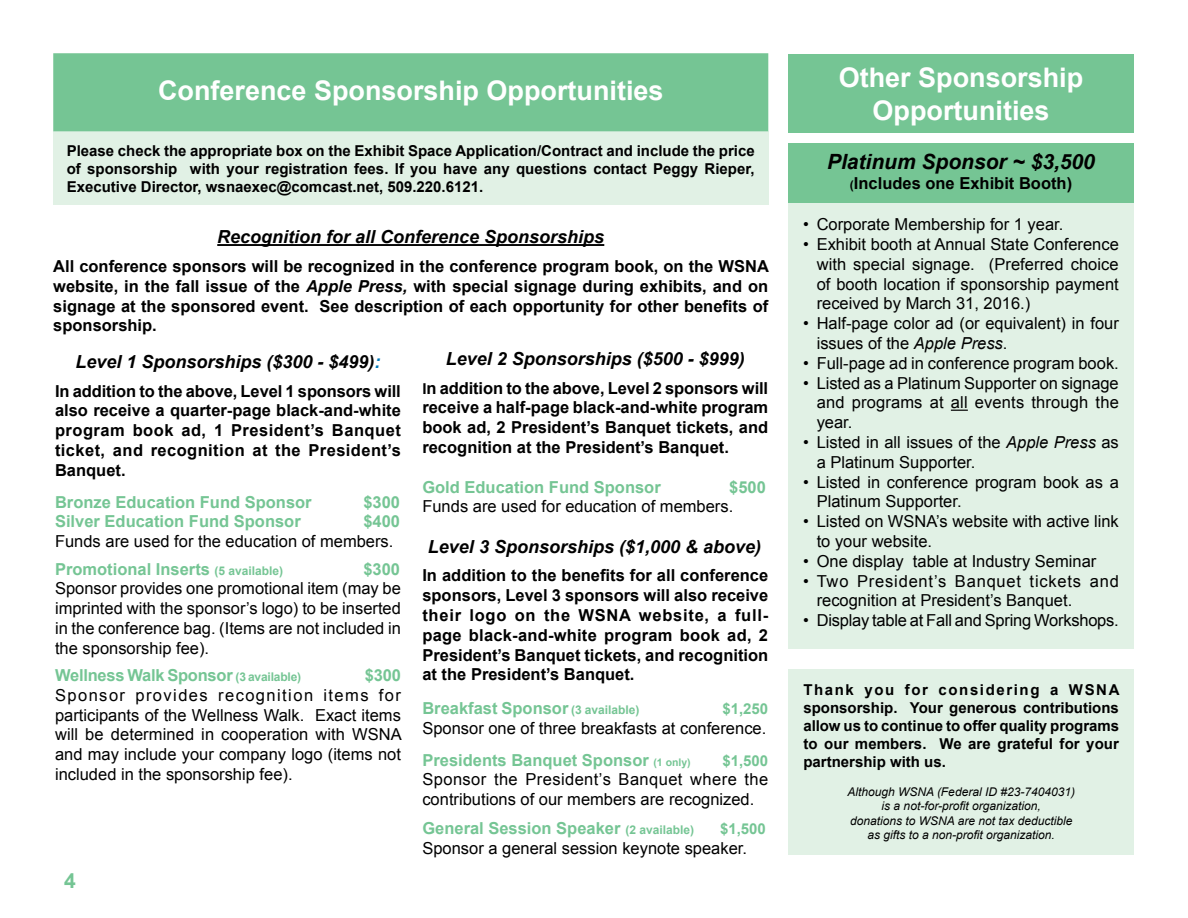
<style>
.page{position:relative;width:1188px;height:918px;background:#fff}
.page>*{position:absolute;margin:0;border:0;box-sizing:border-box;transform-origin:0 0}
.t1{font:700 27px/32.4px "Arial";color:#fff;text-align:center}
.t2{font:italic 700 21px "Arial";color:#000}
.t3{font:700 21px "Arial";color:#75c594}
.t4{font:italic 700 18px "Arial";color:#000}
.t5{font:16.5px/19.8px "Arial";color:#000}
.t6{font:700 16.5px/19.8px "Arial";color:#000;text-align:justify}
.t7{font:700 16.5px "Arial";color:#75c594}
.t8{font:700 15px/18px "Arial";color:#000;text-align:justify}
.t9{font:700 15px "Arial";color:#75c594}
.t10{font:italic 12px/14.4px "Arial";color:#000;text-align:center}
.s1{font-style:italic}
.s2{color:#0078b9}
.s3{font-weight:700;color:#75c594}
.s4{font-weight:700;font-size:12px;color:#75c594}
.s5{font-size:12px}
.s6{font-size:15px}
.s7{font-weight:700;font-size:10.5px;color:#75c594}
</style>
<div class="page">
<div style="left:53px;top:131px;width:715px;height:74px;background:#e1f1e5"></div>
<div style="left:54px;top:54px;width:714px;height:77px;background:#75c594"></div>
<div style="left:53px;top:53px;width:715px;height:78px;border:2px solid #75c594"></div>
<div style="left:788px;top:143px;width:346px;height:62px;background:#75c594"></div>
<div style="left:788px;top:669px;width:346px;height:185px;background:#e1f1e5"></div>
<div style="left:788px;top:203px;width:346px;height:446px;background:#e1f1e5"></div>
<svg style="left:951px;top:410px;width:17px;height:1px"></svg>
<div style="left:788px;top:55px;width:346px;height:78px;background:#75c594"></div>
<hr style="left:217px;top:244px;width:387px;height:2px;background:#000">
<h1 class="t1" style="left:158px;top:75px;width:507px">Conference Sponsorship Opportunities</h1>
<p class="t8" style="left:67px;top:142px;width:690px">Please check the appropriate box on the Exhibit Space Application/Contract and include the price of sponsorship with your registration fees. If you have any questions contact Peggy Rieper, Executive Director, wsnaexec@comcast.net, 509.220.6121.</p>
<p class="t4" style="left:217px;top:225px;width:389px">Recognition for all Conference Sponsorships</p>
<p class="t6" style="left:53px;top:257px;width:717px">All conference sponsors will be recognized in the conference program book, on the WSNA website, in the fall issue of the <span class="s1">Apple Press,</span> with special signage during exhibits, and on signage at the sponsored event. See description of each opportunity for other benefits of sponsorship.</p>
<p class="t4" style="left:75px;top:350px;width:307px">Level 1 Sponsorships ($300 - $499)<span class="s2">:</span></p>
<p class="t6" style="left:55px;top:381px;width:347px">In addition to the above, Level 1 sponsors will also receive a quarter-page black-and-white program book ad, 1 President’s Banquet ticket, and recognition at the President’s Banquet.</p>
<p class="t7" style="left:55px;top:491px;width:258px">Bronze Education Fund Sponsor</p>
<p class="t7" style="left:363px;top:491px;width:38px">$300</p>
<p class="t7" style="left:55px;top:511px;width:247px">Silver Education Fund Sponsor</p>
<p class="t7" style="left:363px;top:511px;width:38px">$400</p>
<p class="t5" style="left:55px;top:528px;width:340px;line-height:27.3px">Funds are used for the education of members.<br><span class="s3">Promotional Inserts</span> <span class="s4">(5 available)</span></p>
<p class="t7" style="left:363px;top:558px;width:38px">$300</p>
<p class="t5" style="left:55px;top:579px;width:347px;text-align:justify">Sponsor provides one promotional item (may be imprinted with the sponsor’s logo) to be inserted in the conference bag. (Items are not included in the sponsorship fee).</p>
<p class="t7" style="left:55px;top:664px;width:248px">Wellness Walk Sponsor <span class="s5">(3 available)</span></p>
<p class="t7" style="left:365px;top:664px;width:37px">$300</p>
<p class="t5" style="left:55px;top:685px;width:348px;text-align:justify">Sponsor provides recognition items for participants of the Wellness Walk. Exact items will be determined in cooperation with WSNA and may include your company logo (items not included in the sponsorship fee).</p>
<p class="t3" style="left:64px;top:866px;width:13px">4</p>
<p class="t4" style="left:446px;top:347px;width:301px">Level 2 Sponsorships ($500 - $999)</p>
<p class="t6" style="left:422px;top:378px;width:347px"><span class="s6">I</span>n addition to the above, Level 2 sponsors will receive a half-page black-and-white program book ad, 2 President’s Banquet tickets, and recognition at the President’s Banquet.</p>
<p class="t7" style="left:422px;top:476px;width:240px">Gold Education Fund Sponsor</p>
<p class="t7" style="left:729px;top:476px;width:38px">$500</p>
<p class="t5" style="left:422px;top:497px;width:312px">Funds are used for education of members.</p>
<p class="t4" style="left:428px;top:534px;width:335px">Level 3 Sponsorships ($1,000 &amp; above)</p>
<p class="t6" style="left:422px;top:566px;width:347px">In addition to the benefits for all conference sponsors, Level 3 sponsors will also receive their logo on the WSNA website, a full&shy;page black-and-white program book ad, 2<br>President’s Banquet tickets, and recognition at the President’s Banquet.</p>
<p class="t7" style="left:422px;top:697px;width:219px">Breakfast Sponsor <span class="s5">(3 available)</span></p>
<p class="t9" style="left:722px;top:699px;width:47px">$1,250</p>
<p class="t5" style="left:422px;top:712px;width:345px;line-height:31.8px">Sponsor one of three breakfasts at conference.<br><span class="s3">Presidents Banquet Sponsor</span> <span class="s7">(1 only)</span></p>
<p class="t9" style="left:722px;top:750px;width:47px">$1,500</p>
<p class="t5" style="left:422px;top:770px;width:347px">Sponsor the President’s Banquet where the contributions of our members are recognized.</p>
<p class="t7" style="left:422px;top:817px;width:273px">General Session Speaker <span class="s5">(2 available)</span></p>
<p class="t9" style="left:720px;top:819px;width:47px">$1,500</p>
<p class="t5" style="left:422px;top:838px;width:326px">Sponsor a general session keynote speaker.</p>
<h1 class="t1" style="left:839px;top:62px;width:246px">Other Sponsorship<br>Opportunities</h1>
<p class="t2" style="left:827px;top:148px;width:269px">Platinum Sponsor ~ $3,500</p>
<p class="t6" style="left:850px;top:174px;width:224px"><span class="s5">(</span>Includes one Exhibit Booth)</p>
<p class="t5" style="left:803px;top:215px;width:262px">• Corporate Membership for 1 year.</p>
<p class="t5" style="left:817px;top:235px;width:304px;text-align:justify;text-indent:-13px">• Exhibit booth at Annual State Conference with special signage. (Preferred choice of booth location if sponsorship payment received by March 31, 2016.)</p>
<p class="t5" style="left:817px;top:314px;width:304px;text-indent:-13px">• Half-page color ad (or equivalent) in four issues of the <span class="s1">Apple Press</span>.</p>
<p class="t5" style="left:803px;top:353px;width:317px">• Full-page ad in conference program book.</p>
<p class="t5" style="left:817px;top:373px;width:304px;text-align:justify;text-indent:-14px">• Listed as a Platinum Supporter on signage and programs at all events through the year.</p>
<p class="t5" style="left:817px;top:433px;width:304px;text-indent:-13px">• Listed in all issues of the <span class="s1">Apple Press</span> as a Platinum Supporter.</p>
<p class="t5" style="left:817px;top:472px;width:304px;text-indent:-13px">• Listed in conference program book as a<br>Platinum Supporter.</p>
<p class="t5" style="left:817px;top:512px;width:304px;text-indent:-13px">• Listed on WSNA’s website with active link to your website.</p>
<p class="t5" style="left:803px;top:551px;width:295px">• One display table at Industry Seminar</p>
<p class="t5" style="left:817px;top:571px;width:304px;text-indent:-13px">• Two President’s Banquet tickets and recognition at President’s Banquet.</p>
<p class="t5" style="left:803px;top:611px;width:317px">• Display table at Fall and Spring Workshops.</p>
<p class="t8" style="left:803px;top:681px;width:318px">Thank you for considering a WSNA sponsorship. Your generous contributions allow us to continue to offer quality programs to our members. We are grateful for your partnership with us.</p>
<p class="t10" style="left:847px;top:785px;width:229px">Although WSNA (Federal ID #23-7404031) is a not-for-profit organization,<br>donations to WSNA are not tax deductible as gifts to a non-profit organization.</p>
</div>
